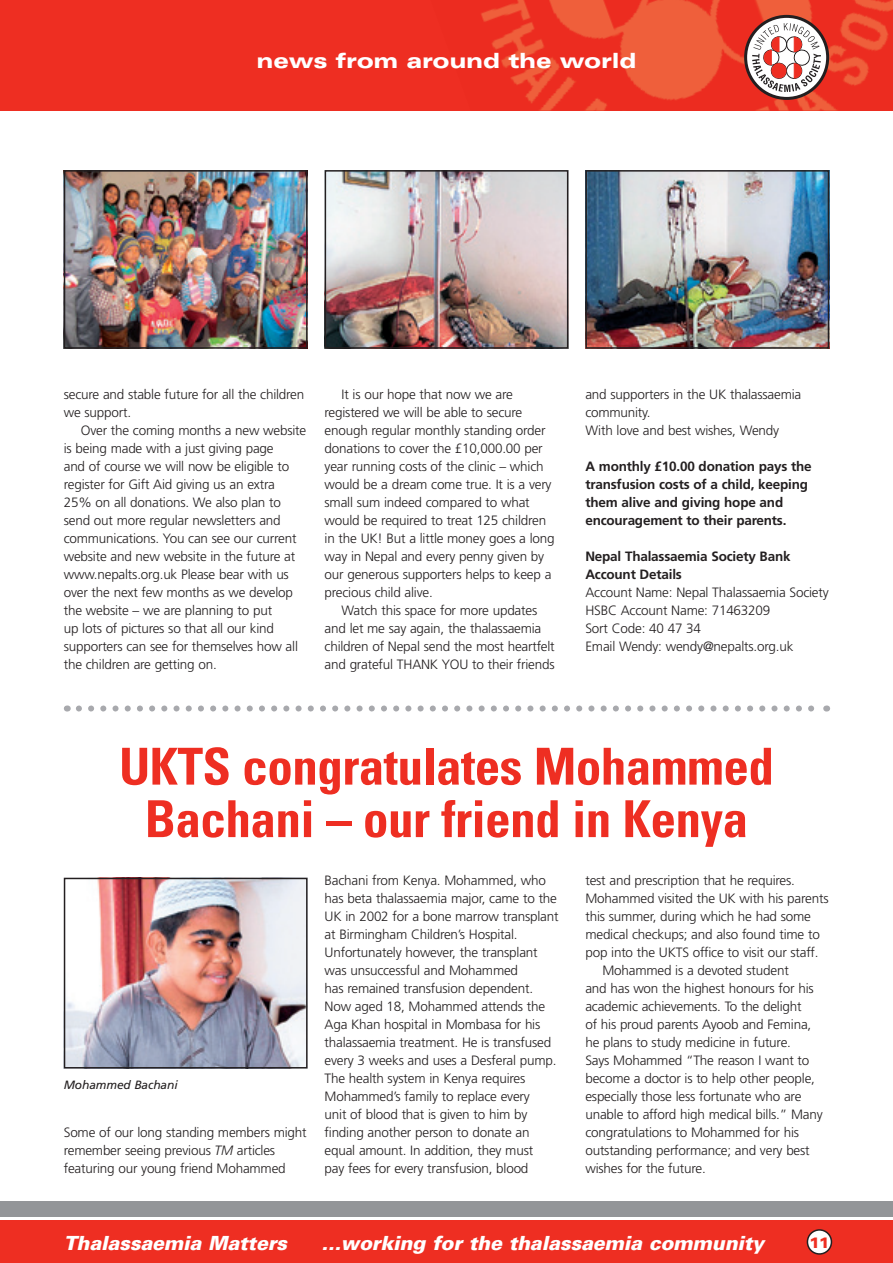
<style>
.page{position:relative;width:893px;height:1263px;background:#fff}
.page>*{position:absolute;margin:0;border:0;box-sizing:border-box;transform-origin:0 0}
.t1{font:700 condensed 51px/52.5px "Univers";letter-spacing:-.01em;color:#ee2e22;text-align:center}
.t2{font:900 expanded 21px "Univers";letter-spacing:-.01em;color:#fff}
.t3{font:italic 900 19.5px "Univers";letter-spacing:-.01em;color:#fff}
.t4{font:900 expanded 15px "Univers";color:#ee2e22}
.t5{font:300 13.5px/18px "Frutiger";letter-spacing:-.015em;color:#231f20}
.t6{font:700 13.5px/18px "Frutiger";letter-spacing:-.015em;color:#231f20}
.t7{font:italic 12px "Frutiger";letter-spacing:-.01em;color:#231f20}
.s1{font-style:italic}
</style>
<div class="page">
<div style="left:0;top:1221px;width:893px;height:42px;background:#ee2e22"></div>
<div style="left:807px;top:1230px;width:24px;height:24px;background:#fff;border-radius:50%"></div>
<div style="left:807px;top:1229px;width:25px;height:26px;border:2px solid #231f20;border-radius:50%"></div>
<svg style="left:79px;top:705px;width:736px;height:6px"></svg>
<div style="left:0;top:0;width:893px;height:111px;background:#ee2e22"></div>
<img style="left:481px;top:0;width:412px;height:111px">
<svg style="left:746px;top:16px;width:82px;height:82px"></svg>
<svg style="left:752px;top:23px;width:69px;height:69px"></svg>
<div style="left:744px;top:15px;width:85px;height:85px;border:3px solid #231f20;border-radius:50%"></div>
<div style="left:0;top:1201px;width:893px;height:15px;background:#939598"></div>
<img style="left:67px;top:173px;width:238px;height:173px">
<div style="left:64px;top:170px;width:244px;height:179px;border:2px solid #231f20"></div>
<img style="left:328px;top:173px;width:237px;height:173px">
<div style="left:325px;top:170px;width:243px;height:179px;border:2px solid #231f20"></div>
<img style="left:588px;top:173px;width:238px;height:173px">
<div style="left:585px;top:170px;width:244px;height:179px;border:2px solid #231f20"></div>
<img style="left:67px;top:881px;width:238px;height:184px">
<div style="left:64px;top:878px;width:244px;height:190px;border:2px solid #231f20"></div>
<h2 class="t2" style="left:257px;top:48px;width:381px">news from around the world</h2>
<p class="t5" style="left:64px;top:385px;width:242px">secure and stable future for all the children we support.</p>
<p class="t5" style="left:64px;top:421px;width:244px;text-indent:17px">Over the coming months a new website is being made with a just giving page<br>and of course we will now be eligible to register for Gift Aid giving us an extra 25% on all donations. We also plan to send out more regular newsletters and communications. You can see our current website and new website in the future at www.nepalts.org.uk Please bear with us over the next few months as we develop the website – we are planning to put<br>up lots of pictures so that all our kind supporters can see for themselves how all the children are getting on.</p>
<p class="t5" style="left:325px;top:385px;width:232px;text-indent:17px">It is our hope that now we are registered we will be able to secure enough regular monthly standing order donations to cover the £10,000.00 per year running costs of the clinic – which would be a dream come true. It is a very small sum indeed compared to what would be required to treat 125 children in the UK! But a little money goes a long way in Nepal and every penny given by our generous supporters helps to keep a precious child alive.</p>
<p class="t5" style="left:325px;top:601px;width:232px;text-indent:17px">Watch this space for more updates and let me say again, the thalassaemia children of Nepal send the most heartfelt and grateful THANK YOU to their friends</p>
<p class="t5" style="left:585px;top:385px;width:217px">and supporters in the UK thalassaemia community.<br>With love and best wishes, Wendy</p>
<p class="t6" style="left:585px;top:457px;width:228px">A monthly £10.00 donation pays the transfusion costs of a child, keeping them alive and giving hope and encouragement to their parents.</p>
<p class="t6" style="left:585px;top:547px;width:207px">Nepal Thalassaemia Society Bank<br>Account Details</p>
<p class="t5" style="left:585px;top:583px;width:245px">Account Name: Nepal Thalassaemia Society<br>HSBC Account Name: 71463209<br>Sort Code: 40 47 34<br>Email Wendy: wendy@nepalts.org.uk</p>
<h1 class="t1" style="left:119px;top:739px;width:656px">UKTS congratulates Mohammed<br>Bachani – our friend in Kenya</h1>
<p class="t7" style="left:64px;top:1077px;width:115px">Mohammed Bachani</p>
<p class="t5" style="left:64px;top:1123px;width:244px">Some of our long standing members might remember seeing previous <span class="s1">TM</span> articles featuring our young friend Mohammed</p>
<p class="t5" style="left:325px;top:871px;width:236px">Bachani from Kenya. Mohammed, who has beta thalassaemia major, came to the UK in 2002 for a bone marrow transplant at Birmingham Children’s Hospital.<br>Unfortunately however, the transplant was unsuccessful and Mohammed<br>has remained transfusion dependent.<br>Now aged 18, Mohammed attends the Aga Khan hospital in Mombasa for his thalassaemia treatment. He is transfused every 3 weeks and uses a Desferal pump.<br>The health system in Kenya requires Mohammed’s family to replace every<br>unit of blood that is given to him by finding another person to donate an equal amount. In addition, they must<br>pay fees for every transfusion, blood</p>
<p class="t5" style="left:585px;top:871px;width:211px">test and prescription that he requires.</p>
<p class="t5" style="left:585px;top:889px;width:245px">Mohammed visited the UK with his parents</p>
<p class="t5" style="left:585px;top:907px;width:227px">this summer, during which he had some</p>
<p class="t5" style="left:585px;top:925px;width:236px">medical checkups; and also found time to</p>
<p class="t5" style="left:585px;top:943px;width:235px">pop into the UKTS office to visit our staff.</p>
<p class="t5" style="left:602px;top:961px;width:188px">Mohammed is a devoted student</p>
<p class="t5" style="left:585px;top:979px;width:230px">and has won the highest honours for his</p>
<p class="t5" style="left:585px;top:997px;width:218px">academic achievements. To the delight</p>
<p class="t5" style="left:585px;top:1015px;width:227px">of his proud parents Ayoob and Femina,</p>
<p class="t5" style="left:585px;top:1033px;width:207px">he plans to study medicine in future.</p>
<p class="t5" style="left:585px;top:1051px;width:225px">Says Mohammed “The reason I want to</p>
<p class="t5" style="left:585px;top:1069px;width:231px">become a doctor is to help other people,</p>
<p class="t5" style="left:585px;top:1087px;width:217px">especially those less fortunate who are</p>
<p class="t5" style="left:585px;top:1105px;width:239px">unable to afford high medical bills.” Many</p>
<p class="t5" style="left:585px;top:1123px;width:215px">congratulations to Mohammed for his</p>
<p class="t5" style="left:585px;top:1141px;width:226px">outstanding performance; and very best</p>
<p class="t5" style="left:585px;top:1159px;width:122px">wishes for the future.</p>
<h3 class="t3" style="left:64px;top:1230px;width:225px">Thalassaemia Matters</h3>
<h3 class="t3" style="left:322px;top:1230px;width:444px">…working for the thalassaemia community</h3>
<p class="t4" style="left:809px;top:1234px;width:22px">11</p>
</div>
